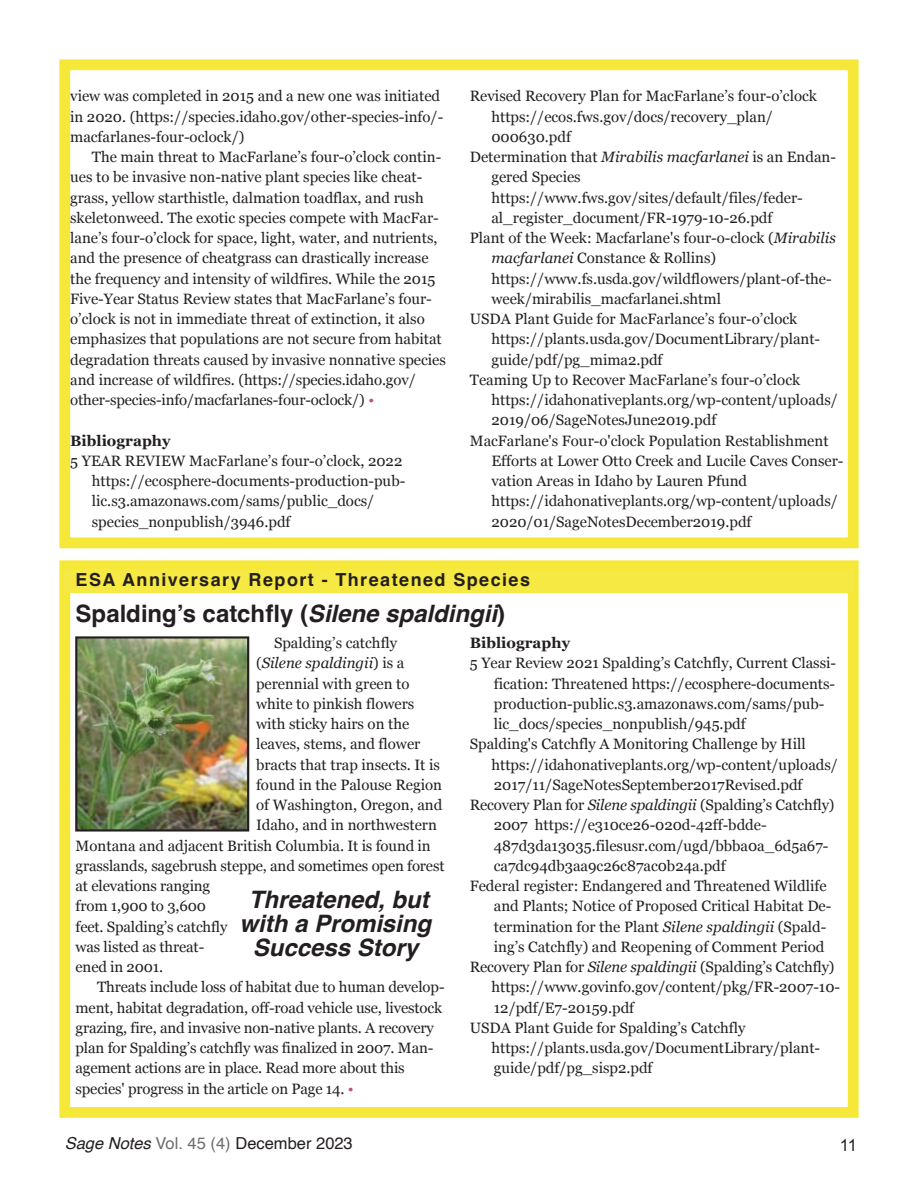
<style>
.page{position:relative;width:918px;height:1188px;background:#fff}
.page>*{position:absolute;margin:0;border:0;box-sizing:border-box;transform-origin:0 0}
.t1{font:italic 700 24px/24px "Helvetica";color:#231f20;text-align:center}
.t2{font:700 24px "Helvetica";color:#231f20}
.t3{font:700 18px "Helvetica";letter-spacing:.08em;color:#231f20}
.t4{font:16.5px "Helvetica";color:#231f20}
.t5{font:16.5px "Arial";color:#231f20}
.t6{font:15px/20.2px "Georgia";color:#231f20}
.t7{font:700 15px "Georgia";letter-spacing:.005em;color:#231f20}
.t8{font:italic 15px "Georgia";color:#231f20}
.s1{color:#bc5172}
.s2{font-style:italic}
.s3{font-style:normal}
.s4{color:#6c6d70}
</style>
<div class="page">
<div style="left:59px;top:560px;width:800px;height:558px;border:11px solid #f6e838"></div>
<img style="left:78px;top:639px;width:168px;height:190px">
<div style="left:75px;top:636px;width:174px;height:196px;border:2px solid #231f20"></div>
<div style="left:65px;top:569px;width:788px;height:24px;background:#f6e943"></div>
<div style="left:59px;top:59px;width:800px;height:489px;border:11px solid #f6e838"></div>
<p class="t6" style="left:70px;top:86px;width:375px">view was completed in 2015 and a new one was initiated in 2020. (https://species.idaho.gov/other-species-info/- macfarlanes-four-oclock/)</p>
<p class="t6" style="left:70px;top:147px;width:377px;text-indent:22px">The main threat to MacFarlane’s four-o’clock contin&shy;ues to be invasive non-native plant species like cheat&shy;grass, yellow starthistle, dalmation toadflax, and rush skeletonweed. The exotic species compete with MacFar&shy;lane’s four-o’clock for space, light, water, and nutrients, and the presence of cheatgrass can drastically increase the frequency and intensity of wildfires. While the 2015<br>Five-Year Status Review states that MacFarlane’s four&shy;o’clock is not in immediate threat of extinction, it also emphasizes that populations are not secure from habitat degradation threats caused by invasive nonnative species and increase of wildfires. (https://species.idaho.gov/ other-species-info/macfarlanes-four-oclock/) <span class="s1">•</span></p>
<p class="t7" style="left:70px;top:432px;width:102px">Bibliography</p>
<p class="t6" style="left:92px;top:450px;width:315px;text-indent:-22px">5 YEAR REVIEW MacFarlane’s four-o’clock, 2022 https://ecosphere-documents-production-pub&shy;lic.s3.amazonaws.com/sams/public_docs/ species_nonpublish/3946.pdf</p>
<p class="t6" style="left:470px;top:86px;width:349px">Revised Recovery Plan for MacFarlane’s four-o’clock</p>
<p class="t6" style="left:491px;top:106px;width:283px">https://ecos.fws.gov/docs/recovery_plan/</p>
<p class="t6" style="left:491px;top:126px;width:81px">000630.pdf</p>
<p class="t6" style="left:470px;top:147px;width:368px">Determination that <span class="s2">Mirabilis macfarlanei</span> is an Endan-</p>
<p class="t6" style="left:491px;top:167px;width:91px">gered Species</p>
<p class="t6" style="left:491px;top:187px;width:313px">https://www.fws.gov/sites/default/files/feder-</p>
<p class="t6" style="left:491px;top:207px;width:282px">al_register_document/FR-1979-10-26.pdf</p>
<p class="t6" style="left:470px;top:228px;width:368px">Plant of the Week: Macfarlane's four-o-clock (<span class="s2">Mirabilis</span></p>
<p class="t6" style="left:491px;top:248px;width:226px"><span class="s2">macfarlanei</span> Constance &amp; Rollins)</p>
<p class="t6" style="left:491px;top:268px;width:342px">https://www.fs.usda.gov/wildflowers/plant-of-the-</p>
<p class="t6" style="left:491px;top:288px;width:231px">week/mirabilis_macfarlanei.shtml</p>
<p class="t6" style="left:470px;top:309px;width:329px">USDA Plant Guide for MacFarlance’s four-o’clock</p>
<p class="t6" style="left:491px;top:329px;width:330px">https://plants.usda.gov/DocumentLibrary/plant-</p>
<p class="t6" style="left:491px;top:349px;width:173px">guide/pdf/pg_mima2.pdf</p>
<p class="t6" style="left:470px;top:369px;width:332px">Teaming Up to Recover MacFarlane’s four-o’clock</p>
<p class="t6" style="left:491px;top:390px;width:348px">https://idahonativeplants.org/wp-content/uploads/</p>
<p class="t6" style="left:491px;top:410px;width:226px">2019/06/SageNotesJune2019.pdf</p>
<p class="t6" style="left:470px;top:430px;width:360px">MacFarlane's Four-o'clock Population Restablishment</p>
<p class="t6" style="left:491px;top:450px;width:354px">Efforts at Lower Otto Creek and Lucile Caves Conser-</p>
<p class="t6" style="left:491px;top:471px;width:257px">vation Areas in Idaho by Lauren Pfund</p>
<p class="t6" style="left:491px;top:491px;width:348px">https://idahonativeplants.org/wp-content/uploads/</p>
<p class="t6" style="left:491px;top:511px;width:262px">2020/01/SageNotesDecember2019.pdf</p>
<p class="t3" style="left:76px;top:572px;width:456px">ESA Anniversary Report - Threatened Species</p>
<h1 class="t2" style="left:76px;top:603px;width:431px">Spalding’s catchfly (<span class="s2">Silene spaldingii</span>)</h1>
<p class="t6" style="left:274px;top:633px;width:125px">Spalding’s catchfly</p>
<p class="t8" style="left:256px;top:655px;width:150px"><span class="s3">(</span>Silene spaldingii<span class="s3">) is a</span></p>
<p class="t6" style="left:256px;top:673px;width:155px">perennial with green to</p>
<p class="t6" style="left:256px;top:693px;width:160px">white to pinkish flowers</p>
<p class="t6" style="left:256px;top:714px;width:155px">with sticky hairs on the</p>
<p class="t6" style="left:256px;top:734px;width:166px">leaves, stems, and flower</p>
<p class="t6" style="left:256px;top:754px;width:185px">bracts that trap insects. It is</p>
<p class="t6" style="left:256px;top:774px;width:187px">found in the Palouse Region</p>
<p class="t6" style="left:256px;top:795px;width:188px">of Washington, Oregon, and</p>
<p class="t6" style="left:256px;top:815px;width:182px">Idaho, and in northwestern</p>
<p class="t6" style="left:76px;top:835px;width:357px">Montana and adjacent British Columbia. It is found in</p>
<p class="t6" style="left:76px;top:855px;width:370px">grasslands, sagebrush steppe, and sometimes open forest</p>
<p class="t6" style="left:76px;top:876px;width:136px">at elevations ranging</p>
<p class="t6" style="left:76px;top:896px;width:132px">from 1,900 to 3,600</p>
<p class="t6" style="left:76px;top:916px;width:153px">feet. Spalding’s catchfly</p>
<p class="t6" style="left:76px;top:936px;width:130px">was listed as threat-</p>
<p class="t6" style="left:76px;top:957px;width:89px">ened in 2001.</p>
<p class="t6" style="left:97px;top:977px;width:349px">Threats include loss of habitat due to human develop-</p>
<p class="t6" style="left:76px;top:997px;width:368px">ment, habitat degradation, off-road vehicle use, livestock</p>
<p class="t6" style="left:76px;top:1017px;width:360px">grazing, fire, and invasive non-native plants. A recovery</p>
<p class="t6" style="left:76px;top:1038px;width:359px">plan for Spalding’s catchfly was finalized in 2007. Man-</p>
<p class="t6" style="left:76px;top:1058px;width:331px">agement actions are in place. Read more about this</p>
<p class="t6" style="left:76px;top:1078px;width:280px">species' progress in the article on Page 14. <span class="s1">•</span></p>
<h1 class="t1" style="left:240px;top:889px;width:193px">Threatened, but with a Promising<br>Success Story</h1>
<p class="t7" style="left:470px;top:634px;width:102px">Bibliography</p>
<p class="t6" style="left:470px;top:653px;width:368px">5 Year Review 2021 Spalding’s Catchfly, Current Classi-</p>
<p class="t6" style="left:494px;top:673px;width:343px">fication: Threatened https://ecosphere-documents-</p>
<p class="t6" style="left:494px;top:693px;width:332px">production-public.s3.amazonaws.com/sams/pub-</p>
<p class="t6" style="left:494px;top:714px;width:253px">lic_docs/species_nonpublish/945.pdf</p>
<p class="t6" style="left:470px;top:734px;width:337px">Spalding's Catchfly A Monitoring Challenge by Hill</p>
<p class="t6" style="left:491px;top:754px;width:348px">https://idahonativeplants.org/wp-content/uploads/</p>
<p class="t6" style="left:494px;top:774px;width:310px">2017/11/SageNotesSeptember2017Revised.pdf</p>
<p class="t6" style="left:470px;top:795px;width:366px">Recovery Plan for <span class="s2">Silene spaldingii</span> (Spalding’s Catchfly)</p>
<p class="t6" style="left:494px;top:815px;width:274px">2007 https://e310ce26-020d-42ff-bdde-</p>
<p class="t6" style="left:494px;top:835px;width:336px">487d3da13035.filesusr.com/ugd/bbba0a_6d5a67-</p>
<p class="t6" style="left:494px;top:855px;width:233px">ca7dc94db3aa9c26c87ac0b24a.pdf</p>
<p class="t6" style="left:470px;top:876px;width:358px">Federal register: Endangered and Threatened Wildlife</p>
<p class="t6" style="left:494px;top:896px;width:339px">and Plants; Notice of Proposed Critical Habitat De-</p>
<p class="t6" style="left:494px;top:916px;width:334px">termination for the Plant <span class="s2">Silene spaldingii</span> (Spald-</p>
<p class="t6" style="left:494px;top:936px;width:332px">ing’s Catchfly) and Reopening of Comment Period</p>
<p class="t6" style="left:470px;top:957px;width:366px">Recovery Plan for <span class="s2">Silene spaldingii</span> (Spalding’s Catchfly)</p>
<p class="t6" style="left:491px;top:977px;width:350px">https://www.govinfo.gov/content/pkg/FR-2007-10-</p>
<p class="t6" style="left:494px;top:997px;width:142px">12/pdf/E7-20159.pdf</p>
<p class="t6" style="left:470px;top:1017px;width:277px">USDA Plant Guide for Spalding’s Catchfly</p>
<p class="t6" style="left:491px;top:1038px;width:330px">https://plants.usda.gov/DocumentLibrary/plant-</p>
<p class="t6" style="left:494px;top:1058px;width:160px">guide/pdf/pg_sisp2.pdf</p>
<p class="t4" style="left:65px;top:1136px;width:290px"><span class="s2">Sage Notes</span> <span class="s4">Vol. 45 (4)</span> December 2023</p>
<p class="t5" style="left:840px;top:1136px;width:19px">11</p>
</div>
